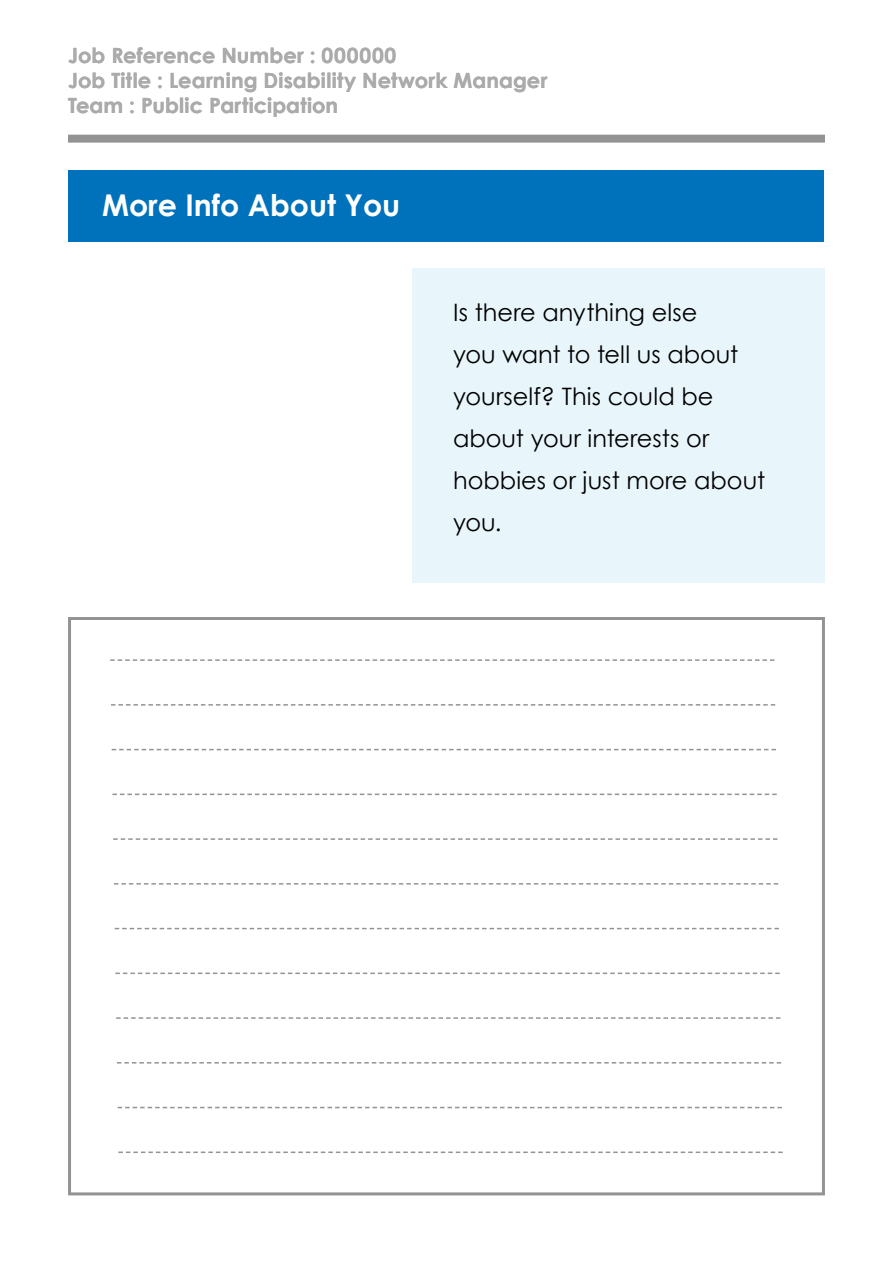
<style>
.page{position:relative;width:893px;height:1263px;background:#fff}
.page>*{position:absolute;margin:0;border:0;box-sizing:border-box;transform-origin:0 0}
.t1{font:700 30px "Century Gothic";color:#fff}
.t2{font:24px/42px "Century Gothic";color:#000}
.t3{font:700 21px/25.2px "Century Gothic";letter-spacing:.005em;color:#ababab}
</style>
<div class="page">
<div style="left:68px;top:135px;width:757px;height:8px;background:#939393"></div>
<div style="left:412px;top:268px;width:413px;height:315px;background:#e8f5fb"></div>
<div style="left:68px;top:170px;width:756px;height:71px;background:#0072bb"></div>
<div style="left:68px;top:617px;width:757px;height:578px;border:3px solid #939393"></div>
<svg style="left:110px;top:659px;width:665px;height:2px"></svg>
<svg style="left:111px;top:704px;width:664px;height:2px"></svg>
<svg style="left:112px;top:749px;width:664px;height:1px"></svg>
<svg style="left:112px;top:793px;width:665px;height:2px"></svg>
<svg style="left:113px;top:838px;width:665px;height:2px"></svg>
<svg style="left:114px;top:883px;width:664px;height:1px"></svg>
<svg style="left:115px;top:928px;width:664px;height:1px"></svg>
<svg style="left:115px;top:972px;width:665px;height:2px"></svg>
<svg style="left:116px;top:1017px;width:664px;height:2px"></svg>
<svg style="left:117px;top:1062px;width:664px;height:1px"></svg>
<svg style="left:118px;top:1107px;width:664px;height:1px"></svg>
<svg style="left:118px;top:1151px;width:665px;height:2px"></svg>
<p class="t3" style="left:68px;top:41px;width:481px">Job Reference Number : 000000<br>Job Title : Learning Disability Network Manager<br>Team : Public Participation</p>
<p class="t1" style="left:102px;top:183px;width:300px">More Info About You</p>
<p class="t2" style="left:453px;top:290px;width:314px">Is there anything else<br>you want to tell us about yourself? This could be about your interests or hobbies or just more about you.</p>
</div>
